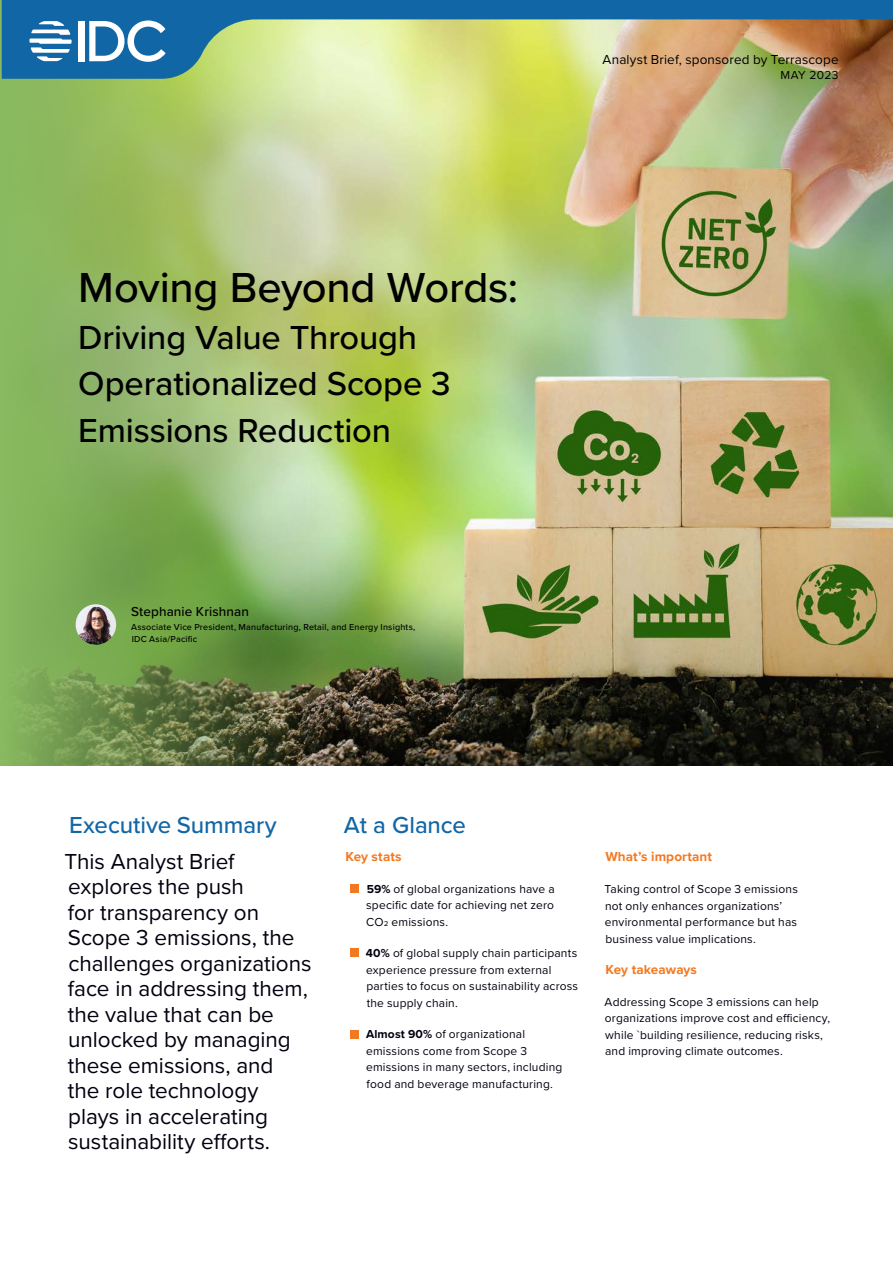
<style>
.page{position:relative;width:893px;height:1263px;background:#fff}
.page>*{position:absolute;margin:0;border:0;box-sizing:border-box;transform-origin:0 0}
.t1{font:500 43.5px "Proxima Nova";letter-spacing:-.005em;color:#000}
.t2{font:500 34.5px/46.5px "Proxima Nova";letter-spacing:-.005em;color:#000}
.t3{font:500 24px "Proxima Nova";letter-spacing:-.005em;color:#1167a6}
.t4{font:22.5px/25.5px "Proxima Nova";color:#01010f}
.t5{font:700 13.5px "Proxima Nova";letter-spacing:.01em;color:#f37921}
.t6{font:13.5px "Proxima Nova";letter-spacing:.01em;color:#000}
.t7{font:500 13.5px "Proxima Nova";letter-spacing:.01em;color:#000}
.t8{font:12px/16.5px "Proxima Nova";letter-spacing:.015em;color:#01010f}
.t9{font:12px "Proxima Nova";color:#000}
.t10{font:500 9px/12px "Proxima Nova";letter-spacing:.025em;color:#000}
.s1{font-weight:700}
</style>
<div class="page">
<img style="left:319px;top:79px;width:574px;height:686px">
<svg style="left:0;top:0;width:319px;height:765px"></svg>
<svg style="left:2px;top:0;width:891px;height:79px"></svg>
<div style="left:78px;top:21px;width:6px;height:40px;background:#fff"></div>
<svg style="left:89px;top:20px;width:77px;height:42px"></svg>
<svg style="left:29px;top:21px;width:43px;height:40px"></svg>
<img style="left:76px;top:604px;width:40px;height:41px;border-radius:20px">
<div style="left:350px;top:1030px;width:9px;height:9px;background:#f37921"></div>
<div style="left:350px;top:948px;width:9px;height:9px;background:#f37921"></div>
<div style="left:350px;top:884px;width:9px;height:8px;background:#f37921"></div>
<p class="t6" style="left:603px;top:49px;width:237px">Analyst Brief, sponsored by Terrascope</p>
<p class="t9" style="left:780px;top:66px;width:60px">MAY 2023</p>
<h1 class="t1" style="left:78px;top:255px;width:442px">Moving Beyond Words:</h1>
<h2 class="t2" style="left:78px;top:313px;width:374px">Driving Value Through<br>Operationalized Scope 3<br>Emissions Reduction</h2>
<p class="t7" style="left:131px;top:602px;width:119px">Stephanie Krishnan</p>
<p class="t10" style="left:131px;top:620px;width:286px">Associate Vice President, Manufacturing, Retail, and Energy Insights,<br>IDC Asia/Pacific</p>
<h3 class="t3" style="left:69px;top:807px;width:209px">Executive Summary</h3>
<h3 class="t3" style="left:344px;top:807px;width:124px">At a Glance</h3>
<p class="t4" style="left:64px;top:847px;width:249px">This Analyst Brief explores the push<br>for transparency on<br>Scope 3 emissions, the challenges organizations face in addressing them, the value that can be unlocked by managing these emissions, and<br>the role technology plays in accelerating sustainability efforts.</p>
<p class="t5" style="left:345px;top:847px;width:58px">Key stats</p>
<p class="t8" style="left:366px;top:880px;width:190px;text-align:justify"><span class="s1">59%</span> of global organizations have a specific date for achieving net zero CO2 emissions.</p>
<p class="t8" style="left:366px;top:944px;width:214px"><span class="s1">40%</span> of global supply chain participants experience pressure from external parties to focus on sustainability across the supply chain.</p>
<p class="t8" style="left:366px;top:1025px;width:198px"><span class="s1">Almost 90%</span> of organizational emissions come from Scope 3 emissions in many sectors, including food and beverage manufacturing.</p>
<p class="t5" style="left:605px;top:847px;width:108px">What’s important</p>
<p class="t8" style="left:604px;top:880px;width:195px">Taking control of Scope 3 emissions not only enhances organizations’ environmental performance but has business value implications.</p>
<p class="t5" style="left:605px;top:959px;width:93px">Key takeaways</p>
<p class="t8" style="left:605px;top:993px;width:227px">Addressing Scope 3 emissions can help organizations improve cost and efficiency, while `building resilience, reducing risks, and improving climate outcomes.</p>
</div>
